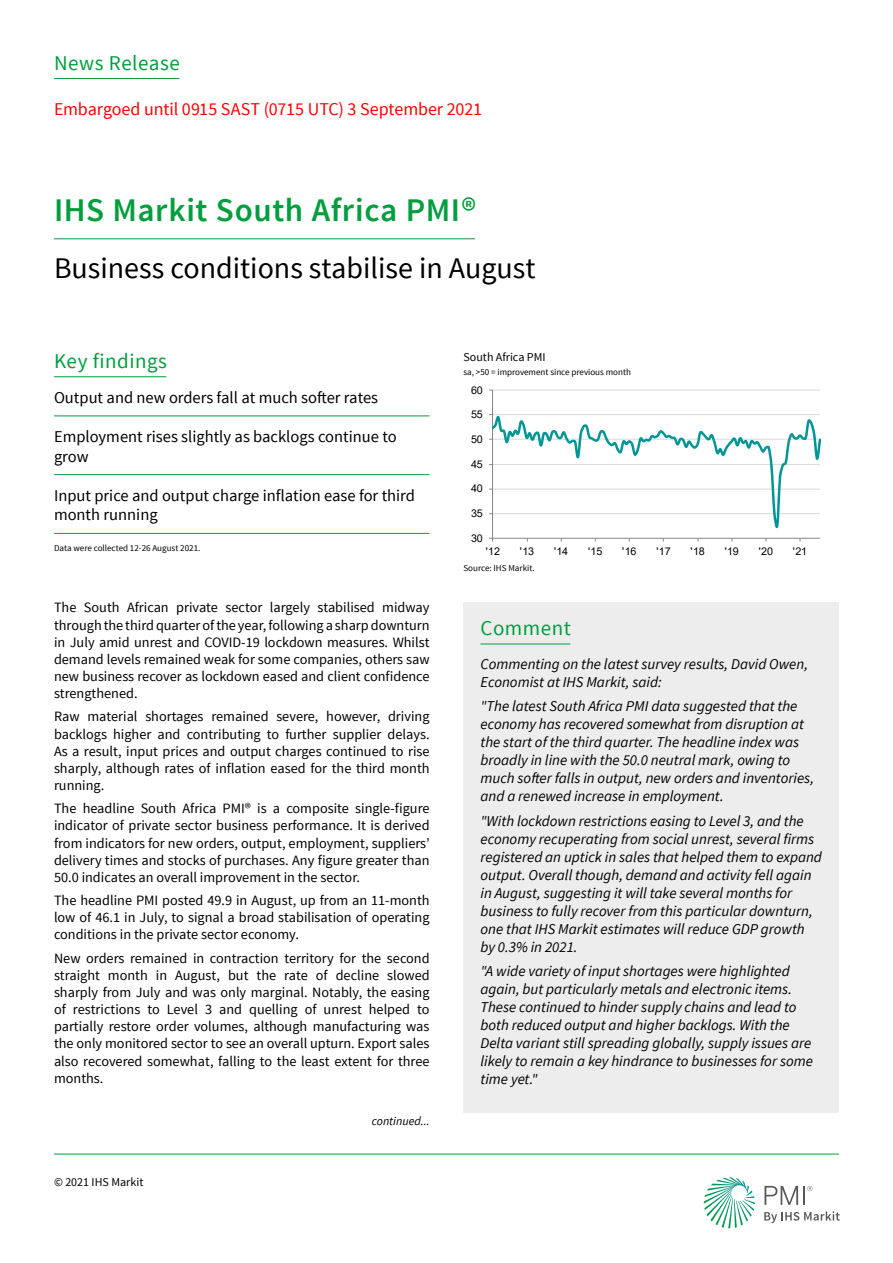
<style>
.page{position:relative;width:893px;height:1263px;background:#fff}
.page>*{position:absolute;margin:0;border:0;box-sizing:border-box;transform-origin:0 0}
.t1{font:600 33px "Source Sans Pro";letter-spacing:.015em;color:#009e3d}
.t2{font:30px "Source Sans Pro";color:#000}
.t3{font:21px "Source Sans Pro";letter-spacing:.025em;color:#009e3d}
.t4{font:18px "Source Sans Pro";letter-spacing:-.005em;color:#f00}
.t5{font:16.5px/19.8px "Source Sans Pro";color:#000}
.t6{font:italic 15px/18px "Source Sans Pro";color:#000}
.t7{font:14.25px/17.1px "Source Sans Pro";color:#000;text-align:justify}
.t8{font:12px "Source Sans Pro";color:#000}
.t9{font:italic 12px "Source Sans Pro";color:#000}
.t10{font:10.65px "Arial";letter-spacing:-.02em;color:#000}
.t11{font:9px "Source Sans Pro";color:#000}
</style>
<div class="page">
<svg style="left:704px;top:1177px;width:51px;height:51px"></svg>
<svg style="left:764px;top:1211px;width:76px;height:12px"></svg>
<svg style="left:764px;top:1186px;width:48px;height:19px"></svg>
<hr style="left:54px;top:1154px;width:785px;height:1px;background:#009e3d">
<hr style="left:492px;top:390px;width:328px;height:1px;background:#d9d9d9">
<hr style="left:492px;top:390px;width:1px;height:148px;background:#868686">
<hr style="left:492px;top:538px;width:328px;height:1px;background:#868686">
<svg style="left:489px;top:414px;width:331px;height:115px"></svg>
<hr style="left:54px;top:376px;width:112px;height:1px;background:#009e3d">
<hr style="left:54px;top:78px;width:125px;height:1px;background:#009e3d">
<hr style="left:54px;top:238px;width:421px;height:1px;background:#009e3d">
<hr style="left:54px;top:416px;width:375px;height:1px;background:#009e3d">
<hr style="left:54px;top:474px;width:375px;height:1px;background:#009e3d">
<hr style="left:54px;top:533px;width:375px;height:1px;background:#009e3d">
<div style="left:463px;top:602px;width:376px;height:56px;background:#ededed"></div>
<hr style="left:480px;top:644px;width:90px;height:1px;background:#009e3d">
<div style="left:463px;top:658px;width:376px;height:455px;background:#ededed"></div>
<h3 class="t3" style="left:54px;top:50px;width:127px">News Release</h3>
<p class="t4" style="left:54px;top:98px;width:430px">Embargoed until 0915 SAST (0715 UTC) 3 September 2021</p>
<h1 class="t1" style="left:54px;top:190px;width:423px">IHS Markit South Africa PMI®</h1>
<h2 class="t2" style="left:54px;top:249px;width:483px">Business conditions stabilise in August</h2>
<h3 class="t3" style="left:54px;top:348px;width:114px">Key findings</h3>
<p class="t5" style="left:54px;top:388px;width:326px">Output and new orders fall at much softer rates</p>
<p class="t5" style="left:54px;top:427px;width:344px">Employment rises slightly as backlogs continue to grow</p>
<p class="t5" style="left:54px;top:485px;width:362px">Input price and output charge inflation ease for third month running</p>
<p class="t11" style="left:54px;top:542px;width:148px">Data were collected 12-26 August 2021.</p>
<p class="t7" style="left:54px;top:599px;width:377px">The South African private sector largely stabilised midway through the third quarter of the year, following a sharp downturn in July amid unrest and COVID-19 lockdown measures. Whilst demand levels remained weak for some companies, others saw new business recover as lockdown eased and client confidence strengthened.</p>
<p class="t7" style="left:54px;top:708px;width:377px">Raw material shortages remained severe, however, driving backlogs higher and contributing to further supplier delays.<br>As a result, input prices and output charges continued to rise sharply, although rates of inflation eased for the third month running.</p>
<p class="t7" style="left:54px;top:800px;width:377px">The headline South Africa PMI® is a composite single-figure indicator of private sector business performance. It is derived from indicators for new orders, output, employment, suppliers’ delivery times and stocks of purchases. Any figure greater than 50.0 indicates an overall improvement in the sector.</p>
<p class="t7" style="left:54px;top:892px;width:377px">The headline PMI posted 49.9 in August, up from an 11-month low of 46.1 in July, to signal a broad stabilisation of operating conditions in the private sector economy.</p>
<p class="t7" style="left:54px;top:950px;width:377px">New orders remained in contraction territory for the second straight month in August, but the rate of decline slowed sharply from July and was only marginal. Notably, the easing of restrictions to Level 3 and quelling of unrest helped to partially restore order volumes, although manufacturing was the only monitored sector to see an overall upturn. Export sales also recovered somewhat, falling to the least extent for three months.</p>
<p class="t8" style="left:54px;top:1175px;width:91px">© 2021 IHS Markit</p>
<p class="t9" style="left:372px;top:1113px;width:59px">continued...</p>
<p class="t8" style="left:463px;top:350px;width:84px">South Africa PMI</p>
<p class="t11" style="left:463px;top:366px;width:169px">sa, &gt;50 = improvement since previous month</p>
<p class="t10" style="left:471px;top:382px;width:13px">60</p>
<p class="t10" style="left:471px;top:407px;width:13px">55</p>
<p class="t10" style="left:471px;top:432px;width:13px">50</p>
<p class="t10" style="left:471px;top:456px;width:13px">45</p>
<p class="t10" style="left:471px;top:481px;width:13px">40</p>
<p class="t10" style="left:471px;top:506px;width:13px">35</p>
<p class="t10" style="left:471px;top:530px;width:13px">30</p>
<p class="t10" style="left:486px;top:543px;width:16px">'12</p>
<p class="t10" style="left:520px;top:543px;width:16px">'13</p>
<p class="t10" style="left:554px;top:543px;width:16px">'14</p>
<p class="t10" style="left:588px;top:543px;width:16px">'15</p>
<p class="t10" style="left:622px;top:543px;width:16px">'16</p>
<p class="t10" style="left:656px;top:543px;width:16px">'17</p>
<p class="t10" style="left:690px;top:543px;width:16px">'18</p>
<p class="t10" style="left:725px;top:543px;width:16px">'19</p>
<p class="t10" style="left:759px;top:543px;width:16px">'20</p>
<p class="t10" style="left:793px;top:543px;width:16px">'21</p>
<p class="t11" style="left:463px;top:562px;width:73px">Source: IHS Markit.</p>
<h3 class="t3" style="left:480px;top:615px;width:92px">Comment</h3>
<p class="t6" style="left:480px;top:655px;width:329px">Commenting on the latest survey results, David Owen,<br>Economist at IHS Markit, said:</p>
<p class="t6" style="left:480px;top:697px;width:335px">"The latest South Africa PMI data suggested that the economy has recovered somewhat from disruption at the start of the third quarter. The headline index was broadly in line with the 50.0 neutral mark, owing to much softer falls in output, new orders and inventories, and a renewed increase in employment.</p>
<p class="t6" style="left:480px;top:812px;width:343px">"With lockdown restrictions easing to Level 3, and the economy recuperating from social unrest, several firms registered an uptick in sales that helped them to expand output. Overall though, demand and activity fell again in August, suggesting it will take several months for business to fully recover from this particular downturn, one that IHS Markit estimates will reduce GDP growth by 0.3% in 2021.</p>
<p class="t6" style="left:480px;top:962px;width:334px">"A wide variety of input shortages were highlighted again, but particularly metals and electronic items.<br>These continued to hinder supply chains and lead to both reduced output and higher backlogs. With the Delta variant still spreading globally, supply issues are likely to remain a key hindrance to businesses for some time yet."</p>
</div>
